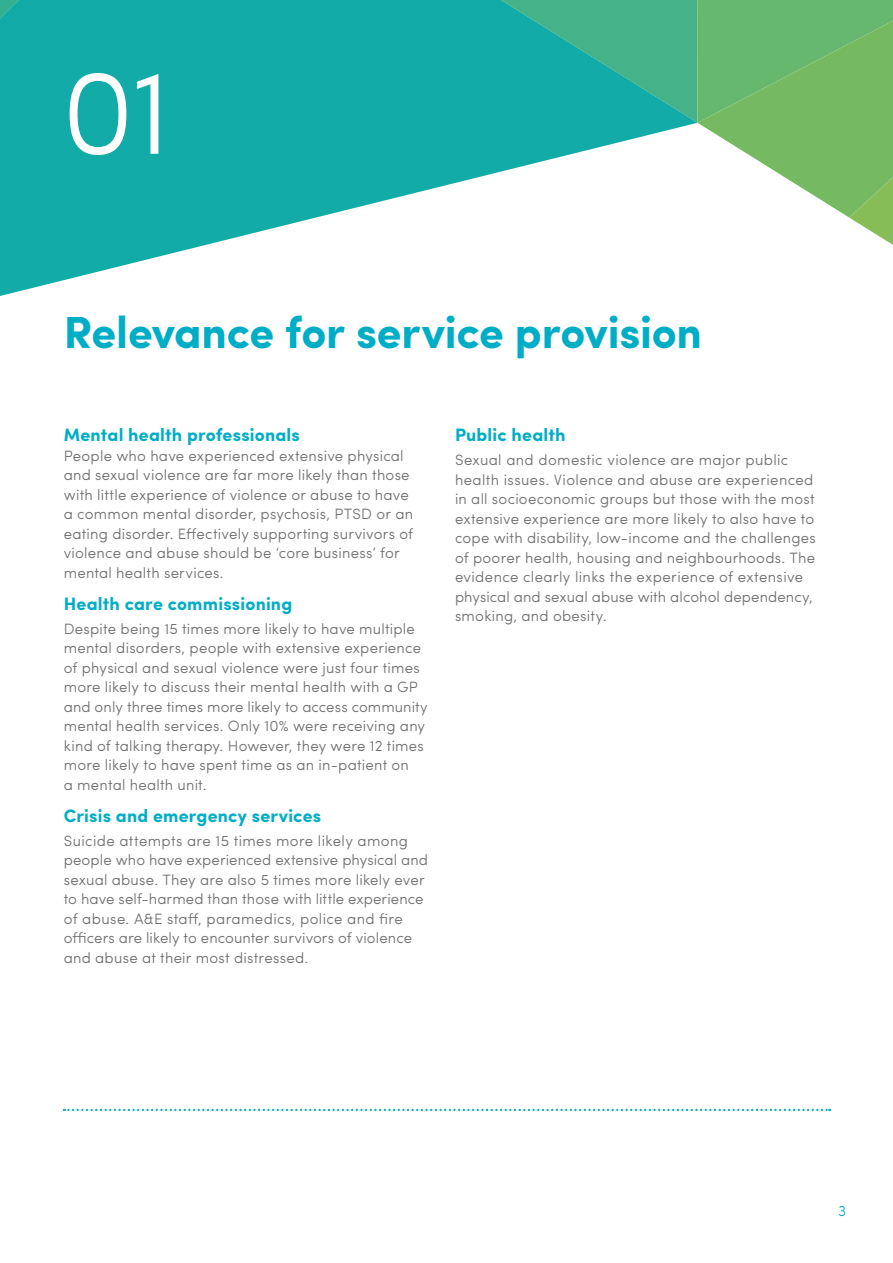
<style>
.page{position:relative;width:893px;height:1263px;background:#fff}
.page>*{position:absolute;margin:0;border:0;box-sizing:border-box;transform-origin:0 0}
.t1{font:300 120px "Sofia Pro";color:#fff}
.t2{font:700 45px "Sofia Pro";letter-spacing:-.005em;color:#00adc6}
.t3{font:700 18px "Sofia Pro";letter-spacing:.01em;color:#00adc6}
.t4{font:300 15px/19.5px "Sofia Pro";letter-spacing:.015em;color:#706f6f}
.t5{font:300 15px "Sofia Pro";color:#00adc6}
</style>
<div class="page">
<svg style="left:0;top:0;width:501px;height:296px;fill:#12aba8"></svg>
<svg style="left:501px;top:0;width:392px;height:245px"></svg>
<svg style="left:0;top:0;width:19px;height:19px"></svg>
<svg style="left:64px;top:1109px;width:766px;height:2px"></svg>
<h1 class="t1" style="left:61px;top:24px;width:111px">01</h1>
<h2 class="t2" style="left:64px;top:298px;width:640px">Relevance for service provision</h2>
<p class="t3" style="left:64px;top:421px;width:238px">Mental health professionals</p>
<p class="t4" style="left:64px;top:445px;width:351px">People who have experienced extensive physical and sexual violence are far more likely than those with little experience of violence or abuse to have a common mental disorder, psychosis, PTSD or an eating disorder. Effectively supporting survivors of violence and abuse should be ‘core business’ for mental health services.</p>
<p class="t3" style="left:64px;top:590px;width:230px">Health care commissioning</p>
<p class="t4" style="left:64px;top:618px;width:365px">Despite being 15 times more likely to have multiple mental disorders, people with extensive experience of physical and sexual violence were just four times more likely to discuss their mental health with a GP and only three times more likely to access community mental health services. Only 10% were receiving any kind of talking therapy. However, they were 12 times more likely to have spent time as an in-patient on<br>a mental health unit.</p>
<p class="t3" style="left:64px;top:802px;width:259px">Crisis and emergency services</p>
<p class="t4" style="left:64px;top:830px;width:366px">Suicide attempts are 15 times more likely among people who have experienced extensive physical and sexual abuse. They are also 5 times more likely ever to have self-harmed than those with little experience of abuse. A&amp;E staff, paramedics, police and fire officers are likely to encounter survivors of violence and abuse at their most distressed.</p>
<p class="t3" style="left:455px;top:421px;width:112px">Public health</p>
<p class="t4" style="left:455px;top:449px;width:362px">Sexual and domestic violence are major public health issues. Violence and abuse are experienced in all socioeconomic groups but those with the most extensive experience are more likely to also have to cope with disability, low-income and the challenges of poorer health, housing and neighbourhoods. The evidence clearly links the experience of extensive physical and sexual abuse with alcohol dependency, smoking, and obesity.</p>
<p class="t5" style="left:838px;top:1199px;width:10px">3</p>
</div>
